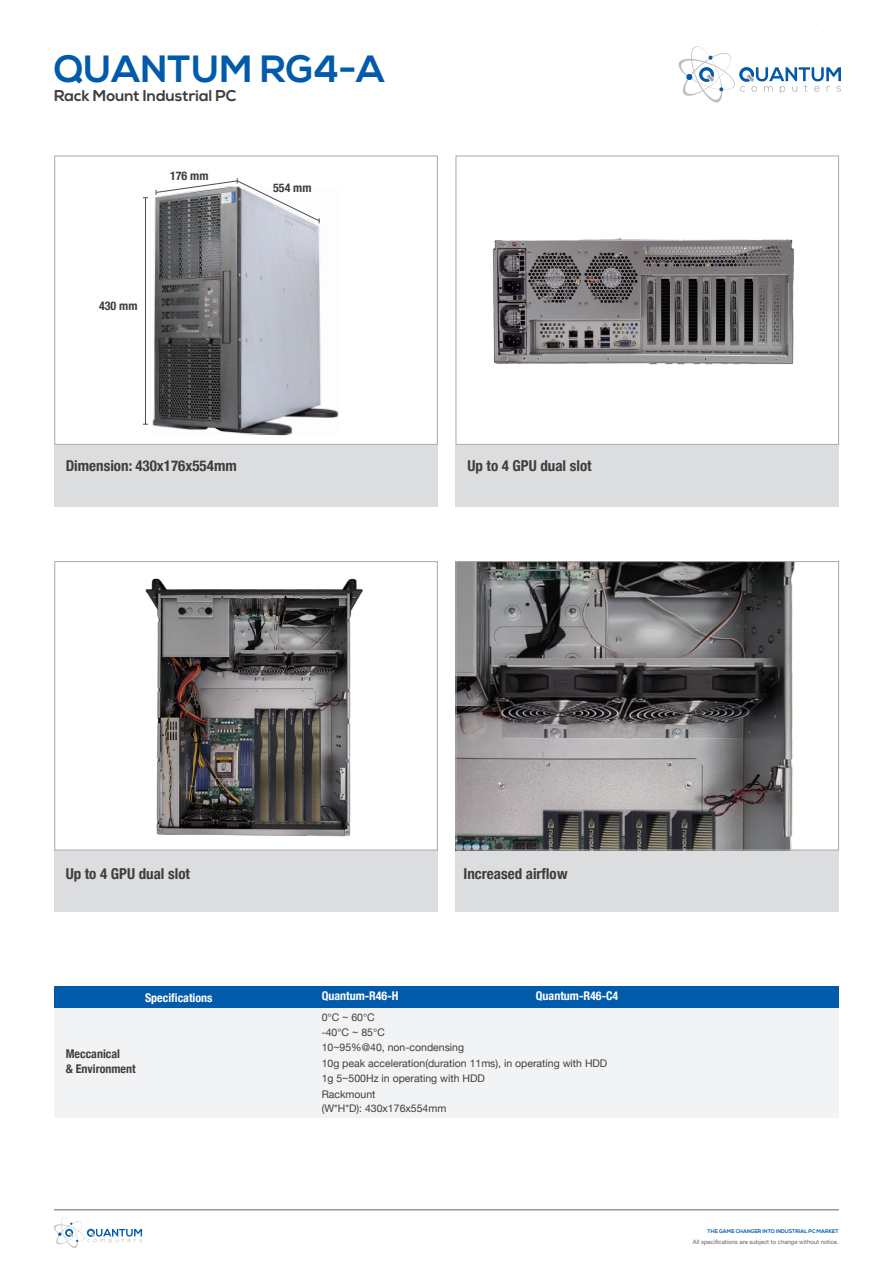
<style>
.page{position:relative;width:893px;height:1263px;background:#fff}
.page>*{position:absolute;margin:0;border:0;box-sizing:border-box;transform-origin:0 0}
.t1{font:700 37.8px "Nexa";color:#015aaa}
.t2{font:700 15.6px "Nexa";color:#3e3e3f}
.t3{font:700 condensed 15px "Helvetica Neue";color:#3e3e3f}
.t4{font:700 condensed 12px "Helvetica Neue";color:#fff}
.t5{font:700 condensed 12px "Helvetica Neue";color:#3e3e3f}
.t6{font:10.5px "Helvetica Neue";color:#3e3e3f}
.t7{font:6px "Helvetica Neue";color:#636366}
.t8{font:700 5.25px "Nexa";color:#015aaa}
</style>
<div class="page">
<div style="left:55px;top:445px;width:383px;height:61px;background:#dcdddf"></div>
<svg style="left:54px;top:1217px;width:88px;height:31px"></svg>
<hr style="left:54px;top:1209px;width:785px;height:1px;background:#939598">
<svg style="left:678px;top:46px;width:163px;height:57px"></svg>
<img style="left:152px;top:189px;width:187px;height:247px">
<div style="left:54px;top:156px;width:384px;height:289px;border:1px solid #a8a9ad"></div>
<div style="left:456px;top:445px;width:383px;height:61px;background:#dcdddf"></div>
<img style="left:493px;top:238px;width:301px;height:127px">
<div style="left:456px;top:156px;width:383px;height:289px;border:1px solid #a8a9ad"></div>
<div style="left:55px;top:850px;width:383px;height:62px;background:#dcdddf"></div>
<img style="left:145px;top:578px;width:218px;height:259px">
<div style="left:54px;top:561px;width:384px;height:289px;border:1px solid #a8a9ad"></div>
<div style="left:456px;top:850px;width:383px;height:62px;background:#dcdddf"></div>
<img style="left:458px;top:563px;width:337px;height:285px">
<div style="left:456px;top:561px;width:383px;height:289px;border:1px solid #a8a9ad"></div>
<svg style="left:156px;top:178px;width:164px;height:45px"></svg>
<hr style="left:145px;top:198px;width:1px;height:226px;background:#4b4c4d">
<div style="left:54px;top:1008px;width:785px;height:110px;background:#f2f3f4"></div>
<div style="left:54px;top:986px;width:785px;height:21px;background:#015aaa"></div>
<p class="t1" style="left:54px;top:47px;width:332px">QUANTUM RG4-A</p>
<p class="t2" style="left:54px;top:87px;width:184px">Rack Mount Industrial PC</p>
<p class="t5" style="left:170px;top:165px;width:40px">176 mm</p>
<p class="t5" style="left:99px;top:295px;width:40px">430 mm</p>
<p class="t5" style="left:273px;top:178px;width:40px">554 mm</p>
<p class="t3" style="left:66px;top:453px;width:173px">Dimension: 430x176x554mm</p>
<p class="t3" style="left:467px;top:453px;width:126px">Up to 4 GPU dual slot</p>
<p class="t3" style="left:66px;top:861px;width:126px">Up to 4 GPU dual slot</p>
<p class="t4" style="left:145px;top:987px;width:69px">Specifications</p>
<p class="t5" style="left:66px;top:1044px;width:56px">Meccanical</p>
<p class="t5" style="left:66px;top:1058px;width:71px">&amp; Environment</p>
<p class="t3" style="left:464px;top:861px;width:105px">Increased airflow</p>
<p class="t4" style="left:322px;top:985px;width:78px">Quantum-R46-H</p>
<p class="t4" style="left:536px;top:985px;width:84px">Quantum-R46-C4</p>
<p class="t6" style="left:322px;top:1009px;width:55px">0°C ~ 60°C</p>
<p class="t6" style="left:322px;top:1024px;width:65px">-40°C ~ 85℃</p>
<p class="t6" style="left:322px;top:1040px;width:144px">10~95%@40, non-condensing</p>
<p class="t6" style="left:322px;top:1055px;width:287px">10g peak acceleration(duration 11ms), in operating with HDD</p>
<p class="t6" style="left:322px;top:1071px;width:165px">1g 5~500Hz in operating with HDD</p>
<p class="t6" style="left:322px;top:1086px;width:55px">Rackmount</p>
<p class="t6" style="left:322px;top:1101px;width:126px">(W*H*D): 430x176x554mm</p>
<p class="t8" style="left:708px;top:1228px;width:133px">THE GAME CHANGER INTO INDUSTRIAL PC MARKET</p>
<p class="t7" style="left:693px;top:1237px;width:148px">All specifications are subject to change without notice.</p>
</div>
